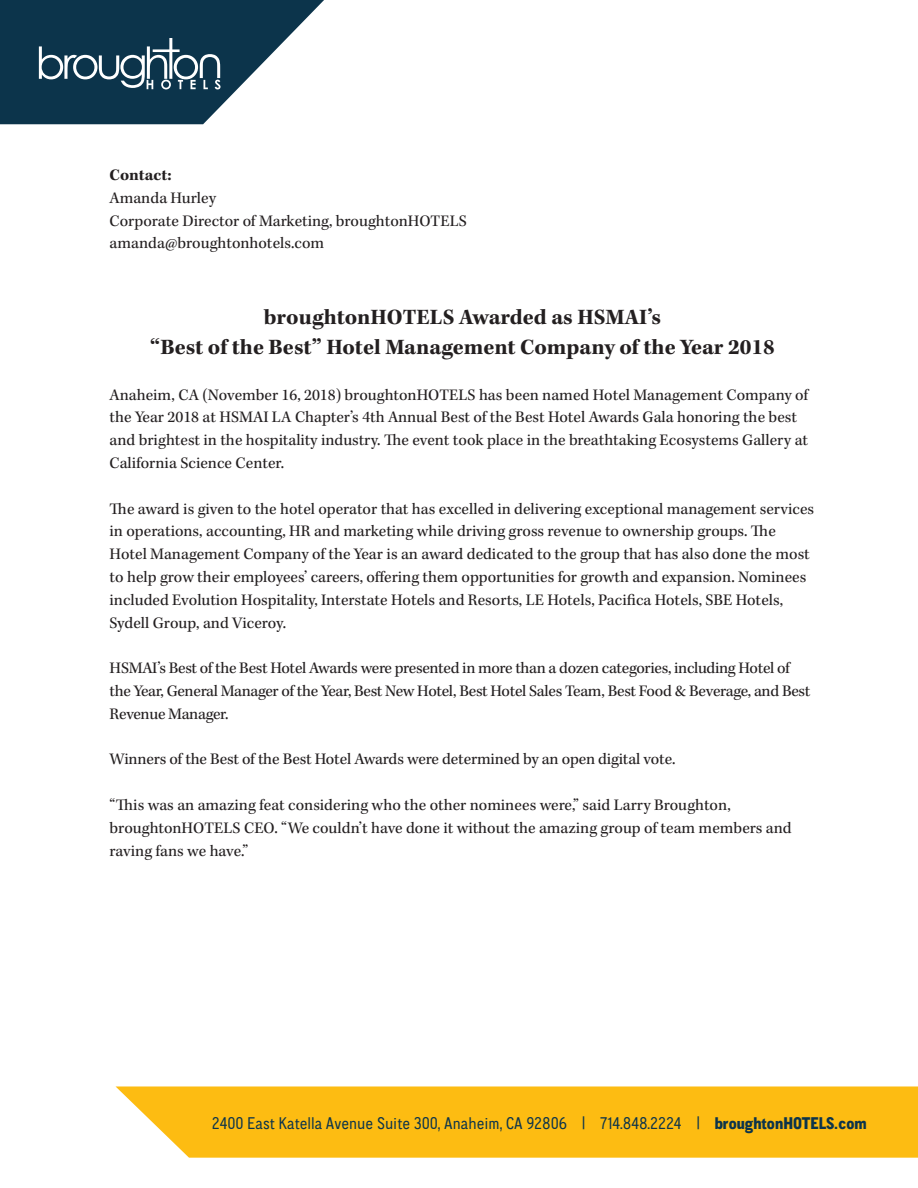
<style>
.page{position:relative;width:918px;height:1188px;background:#fff}
.page>*{position:absolute;margin:0;border:0;box-sizing:border-box;transform-origin:0 0}
.t1{font:700 22.5px "Kepler Std";color:#231f20}
.t2{font:16.95px "CA Normal W01";color:#0c344b}
.t3{font:16.5px/22.8px "Kepler Std";color:#231f20}
.t4{font:16.5px/22.8px "Kepler Std";letter-spacing:-.02em;color:#231f20}
.t5{font:700 16.5px "Kepler Std";letter-spacing:.005em;color:#231f20}
.s1{font-weight:800}
</style>
<div class="page">
<svg style="left:116px;top:1086px;width:802px;height:72px;background:#fdbf1f"></svg>
<svg style="left:0;top:0;width:324px;height:124px"></svg>
<p class="t5" style="left:110px;top:166px;width:63px">Contact:</p>
<p class="t3" style="left:110px;top:187px;width:108px">Amanda Hurley</p>
<p class="t3" style="left:110px;top:210px;width:359px">Corporate Director of Marketing, broughtonHOTELS</p>
<p class="t3" style="left:110px;top:233px;width:216px">amanda@broughtonhotels.com</p>
<p class="t1" style="left:264px;top:304px;width:399px">broughtonHOTELS Awarded as HSMAI’s</p>
<p class="t1" style="left:150px;top:334px;width:626px">“Best of the Best” Hotel Management Company of the Year 2018</p>
<p class="t3" style="left:110px;top:384px;width:700px">Anaheim, CA (November 16, 2018) broughtonHOTELS has been named Hotel Management Company of the Year 2018 at HSMAI LA Chapter’s 4th Annual Best of the Best Hotel Awards Gala honoring the best and brightest in the hospitality industry. The event took place in the breathtaking Ecosystems Gallery at California Science Center.</p>
<p class="t3" style="left:110px;top:498px;width:706px">The award is given to the hotel operator that has excelled in delivering exceptional management services in operations, accounting, HR and marketing while driving gross revenue to ownership groups. The Hotel Management Company of the Year is an award dedicated to the group that has also done the most to help grow their employees’ careers, offering them opportunities for growth and expansion. Nominees included Evolution Hospitality, Interstate Hotels and Resorts, LE Hotels, Pacifica Hotels, SBE Hotels, Sydell Group, and Viceroy.</p>
<p class="t4" style="left:110px;top:657px;width:702px">HSMAI’s Best of the Best Hotel Awards were presented in more than a dozen categories, including Hotel of the Year, General Manager of the Year, Best New Hotel, Best Hotel Sales Team, Best Food &amp; Beverage, and Best<br>Revenue Manager.</p>
<p class="t3" style="left:110px;top:749px;width:567px">Winners of the Best of the Best Hotel Awards were determined by an open digital vote.</p>
<p class="t3" style="left:110px;top:794px;width:684px">“This was an amazing feat considering who the other nominees were,” said Larry Broughton, broughtonHOTELS CEO. “We couldn’t have done it without the amazing group of team members and raving fans we have.”</p>
<p class="t2" style="left:212px;top:1113px;width:656px">2400 East Katella Avenue Suite 300, Anaheim, CA 92806 | 714.848.2224 | <span class="s1">broughtonHOTELS.com</span></p>
</div>
